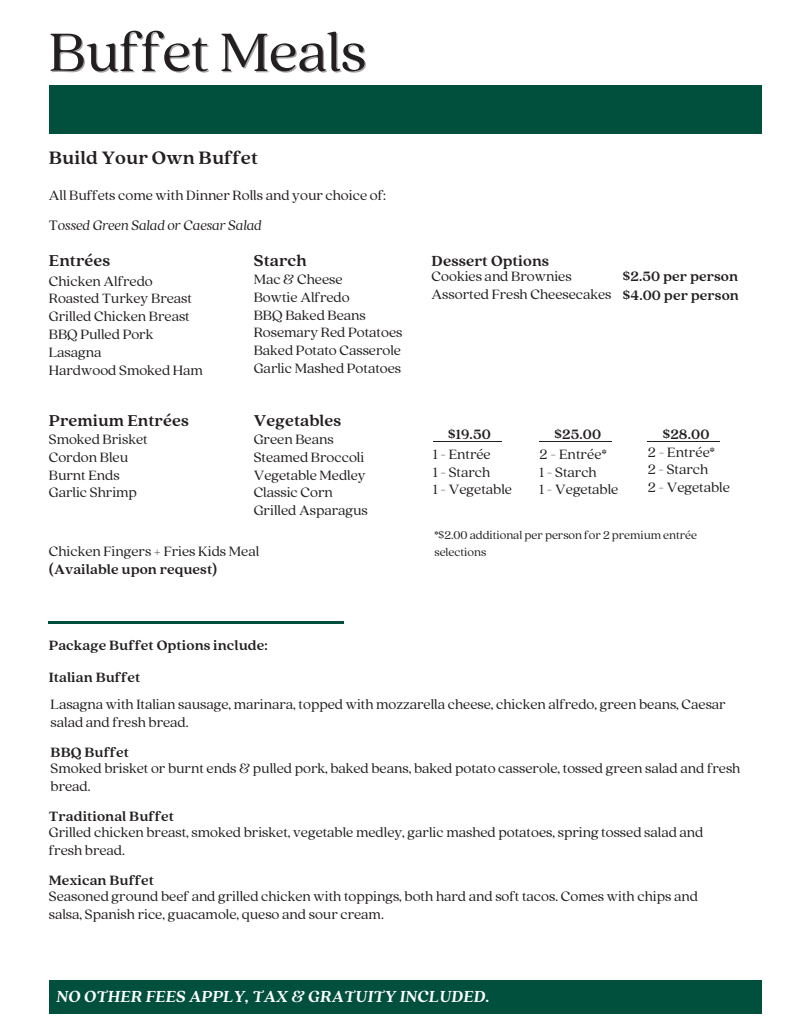
<style>
.page{position:relative;width:810px;height:1035px;background:#fff}
.page>*{position:absolute;margin:0;border:0;box-sizing:border-box;transform-origin:0 0}
.t1{font:60px "Quincy CF";color:#231f20}
.t2{font:700 20px "Quincy CF";letter-spacing:.01em;color:#231f20}
.t3{font:italic 700 17.75px "Quincy CF";letter-spacing:.01em;color:#fff}
.t4{font:700 17.5px "Quincy CF";letter-spacing:.01em;color:#231f20}
.t5{font:700 16.25px "Quincy CF";letter-spacing:.01em;color:#231f20}
.t6{font:italic 15.25px "Quincy CF";color:#231f20}
.t7{font:15px/17.8px "Quincy CF";color:#231f20}
.t8{font:700 15px/31.9px "Quincy CF";letter-spacing:.01em;color:#231f20}
.t9{font:12.5px "Quincy CF";color:#231f20}
.s1{font-style:normal}
</style>
<div class="page">
<hr style="left:49px;top:621px;width:295px;height:2px;background:#00503d">
<hr style="left:433px;top:441px;width:69px;height:1px;background:#231f20">
<hr style="left:540px;top:441px;width:72px;height:1px;background:#231f20">
<div style="left:49px;top:85px;width:712px;height:48px;background:#00503d"></div>
<div style="left:49px;top:980px;width:712px;height:33px;background:#00503d"></div>
<hr style="left:648px;top:441px;width:72px;height:1px;background:#231f20">
<h1 class="t1" style="left:49px;top:13px;width:319px">Buffet Meals</h1>
<h2 class="t2" style="left:49px;top:144px;width:211px">Build Your Own Buffet</h2>
<p class="t7" style="left:49px;top:185px;width:339px">All Buffets come with Dinner Rolls and your choice of:</p>
<p class="t6" style="left:49px;top:215px;width:214px"><span class="s1">T</span>ossed Green Salad or Caesar Salad</p>
<p class="t4" style="left:49px;top:249px;width:63px">Entrées</p>
<p class="t4" style="left:254px;top:249px;width:55px">Starch</p>
<p class="t7" style="left:49px;top:271px;width:156px">Chicken Alfredo<br>Roasted Turkey Breast<br>Grilled Chicken Breast<br>BBQ Pulled Pork<br>Lasagna<br>Hardwood Smoked Ham</p>
<p class="t7" style="left:254px;top:270px;width:150px">Mac &amp; Cheese<br>Bowtie Alfredo<br>BBQ Baked Beans<br>Rosemary Red Potatoes<br>Baked Potato Casserole<br>Garlic Mashed Potatoes</p>
<p class="t4" style="left:49px;top:409px;width:141px">Premium Entrées</p>
<p class="t4" style="left:254px;top:409px;width:89px">Vegetables</p>
<p class="t7" style="left:49px;top:429px;width:100px">Smoked Brisket<br>Cordon Bleu<br>Burnt Ends<br>Garlic Shrimp</p>
<p class="t7" style="left:254px;top:429px;width:116px">Green Beans<br>Steamed Broccoli<br>Vegetable Medley<br>Classic Corn<br>Grilled Asparagus</p>
<p class="t5" style="left:432px;top:250px;width:119px">Dessert Options</p>
<p class="t7" style="left:432px;top:267px;width:181px">Cookies and Brownies<br>Assorted Fresh Cheesecakes</p>
<p class="t8" style="left:623px;top:266px;width:117px;line-height:18.8px">$2.50 per person $4.00 per person</p>
<p class="t8" style="left:448px;top:418px;width:44px">$19.50</p>
<p class="t8" style="left:555px;top:418px;width:48px">$25.00</p>
<p class="t8" style="left:663px;top:418px;width:48px">$28.00</p>
<p class="t7" style="left:433px;top:444px;width:80px">1 - Entrée<br>1 - Starch<br>1 - Vegetable</p>
<p class="t7" style="left:540px;top:444px;width:80px">2 - Entrée*<br>1 - Starch<br>1 - Vegetable</p>
<p class="t7" style="left:648px;top:442px;width:84px">2 - Entrée*<br>2 - Starch<br>2 - Vegetable</p>
<p class="t9" style="left:434px;top:527px;width:264px">*$2.00 additional per person for 2 premium entrée</p>
<p class="t7" style="left:49px;top:541px;width:212px">Chicken Fingers + Fries Kids Meal</p>
<p class="t9" style="left:434px;top:544px;width:53px">selections</p>
<p class="t8" style="left:49px;top:552px;width:170px">(Available upon request)</p>
<p class="t8" style="left:49px;top:628px;width:220px">Package Buffet Options include:<br>Italian Buffet</p>
<p class="t7" style="left:51px;top:695px;width:677px">Lasagna with Italian sausage, marinara, topped with mozzarella cheese, chicken alfredo, green beans, Caesar salad and fresh bread.</p>
<p class="t8" style="left:51px;top:736px;width:80px">BBQ Buffet</p>
<p class="t7" style="left:51px;top:759px;width:691px">Smoked brisket or burnt ends &amp; pulled pork, baked beans, baked potato casserole, tossed green salad and fresh bread.</p>
<p class="t8" style="left:49px;top:800px;width:127px">Traditional Buffet</p>
<p class="t7" style="left:49px;top:823px;width:656px">Grilled chicken breast, smoked brisket, vegetable medley, garlic mashed potatoes, spring tossed salad and fresh bread.</p>
<p class="t8" style="left:49px;top:864px;width:107px">Mexican Buffet</p>
<p class="t7" style="left:49px;top:887px;width:651px">Seasoned ground beef and grilled chicken with toppings, both hard and soft tacos. Comes with chips and salsa, Spanish rice, guacamole, queso and sour cream.</p>
<p class="t3" style="left:56px;top:985px;width:434px">NO OTHER FEES APPLY, TAX &amp; GRATUITY INCLUDED.</p>
</div>
